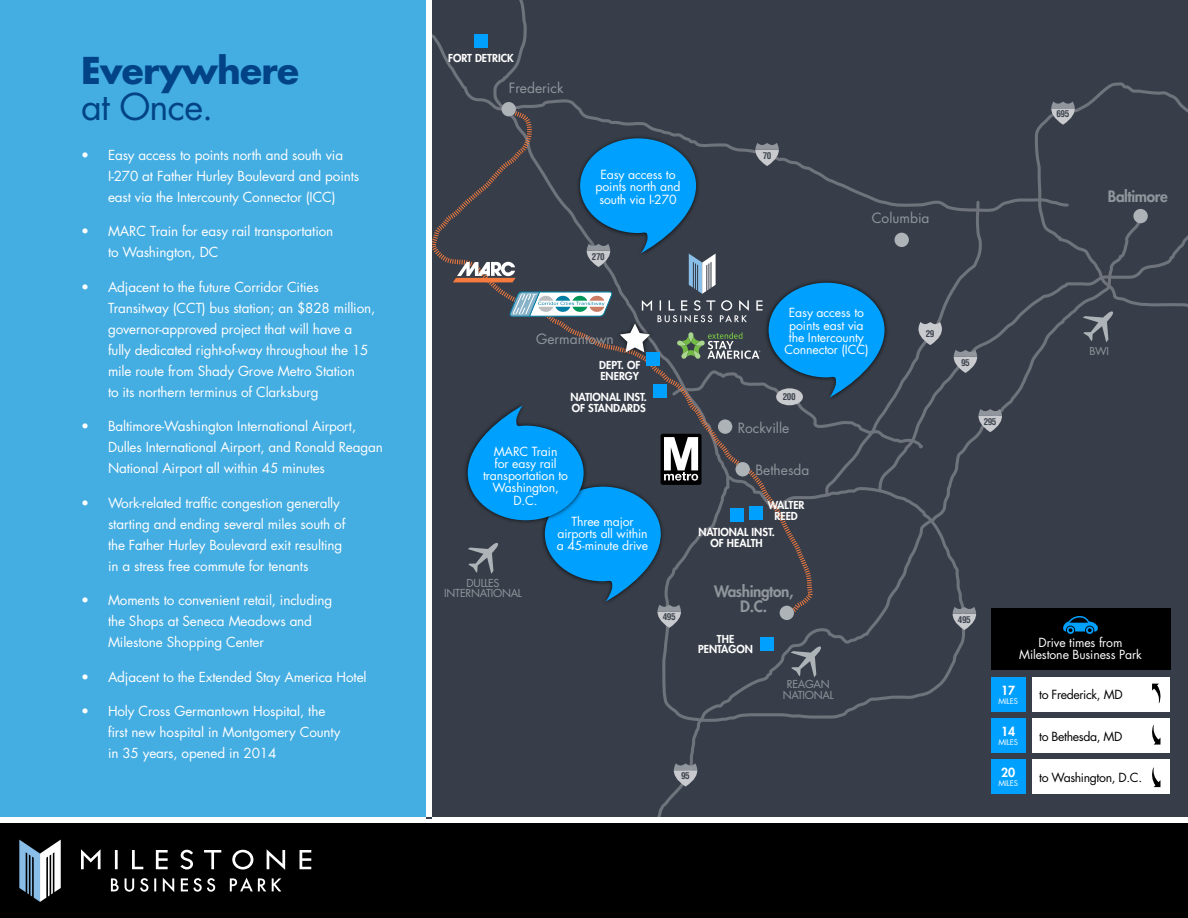
<style>
.page{position:relative;width:1188px;height:918px;background:#fff}
.page>*{position:absolute;margin:0;border:0;box-sizing:border-box;transform-origin:0 0}
.t1{font:700 36px "Futura Std";letter-spacing:-.02em;color:#014386}
.t2{font:36px "Futura Std";letter-spacing:-.02em;color:#014386}
.t3{font:800 15.3px/15.3px "Futura Std";letter-spacing:-.025em;color:#91969d;text-align:center}
.t4{font:13.8px "Futura Std";color:#91969d}
.t5{font:13.5px/21px "Futura Std";letter-spacing:-.01em;color:#fff}
.t6{font:12.3px/12.3px "Futura Std";letter-spacing:-.01em;color:#fff;text-align:center}
.t7{font:12.3px "Futura Std";letter-spacing:-.03em;color:#000}
.t8{font:800 12.3px "Futura Std";color:#fff}
.t9{font:800 10.65px/10.6px "Futura Std";color:#fff;text-align:center}
.t10{font:10.65px/10.6px "Futura Std";letter-spacing:-.025em;color:#91969d;text-align:center}
.t11{font:700 condensed 9.15px "Helvetica LT Std";letter-spacing:-.05em;color:#3f454f}
.t12{font:7.65px "Futura Std";letter-spacing:-.01em;color:#fff}
</style>
<div class="page">
<div style="left:426px;top:0;width:762px;height:818px;background:#383e49"></div>
<svg style="left:432px;top:27px;width:600px;height:185px"></svg>
<svg style="left:657px;top:216px;width:484px;height:601px"></svg>
<svg style="left:432px;top:109px;width:382px;height:155px"></svg>
<div style="left:502px;top:102px;width:14px;height:14px;background:#aeb3b8;border-radius:50%"></div>
<svg style="left:1032px;top:82px;width:156px;height:260px"></svg>
<svg style="left:791px;top:645px;width:32px;height:32px"></svg>
<div style="left:576px;top:134px;width:124px;height:123px;background:#000;opacity:.75"></div>
<div style="left:475px;top:35px;width:13px;height:13px;background:#00a0ff"></div>
<div style="left:760px;top:638px;width:13px;height:13px;background:#00a0ff"></div>
<svg style="left:978px;top:409px;width:24px;height:23px"></svg>
<svg style="left:954px;top:350px;width:23px;height:23px"></svg>
<svg style="left:674px;top:763px;width:23px;height:24px"></svg>
<svg style="left:953px;top:607px;width:23px;height:23px"></svg>
<div style="left:991px;top:608px;width:179px;height:62px;background:#000"></div>
<svg style="left:453px;top:138px;width:489px;height:490px"></svg>
<svg style="left:1063px;top:616px;width:35px;height:18px"></svg>
<div style="left:1032px;top:677px;width:138px;height:34px;background:#fff"></div>
<div style="left:991px;top:677px;width:34px;height:34px;background:#00a0ff"></div>
<div style="left:1032px;top:718px;width:138px;height:35px;background:#fff"></div>
<div style="left:991px;top:718px;width:34px;height:35px;background:#00a0ff"></div>
<div style="left:1032px;top:760px;width:138px;height:34px;background:#fff"></div>
<div style="left:991px;top:760px;width:34px;height:34px;background:#00a0ff"></div>
<svg style="left:1152px;top:684px;width:9px;height:19px"></svg>
<svg style="left:1152px;top:725px;width:8px;height:20px"></svg>
<svg style="left:1152px;top:768px;width:8px;height:19px"></svg>
<div style="left:425px;top:0;width:7px;height:817px;background:#fff"></div>
<div style="left:432px;top:817px;width:756px;height:7px;background:#fff"></div>
<div style="left:0;top:0;width:425px;height:817px;background:#44ade2"></div>
<div style="left:0;top:824px;width:1188px;height:94px;background:#000"></div>
<svg style="left:81px;top:849px;width:230px;height:21px"></svg>
<svg style="left:111px;top:878px;width:170px;height:14px"></svg>
<svg style="left:19px;top:840px;width:42px;height:62px"></svg>
<h1 class="t1" style="left:81px;top:46px;width:220px">Everywhere</h1>
<h1 class="t2" style="left:81px;top:83px;width:134px">at Once.</h1>
<p class="t5" style="left:108px;top:144px;width:253px;text-indent:-27px">• Easy access to points north and south via<br>I-270 at Father Hurley Boulevard and points east via the Intercounty Connector (ICC)</p>
<p class="t5" style="left:108px;top:221px;width:227px;text-indent:-27px">• MARC Train for easy rail transportation to Washington, DC</p>
<p class="t5" style="left:108px;top:276px;width:269px;text-indent:-27px">• Adjacent to the future Corridor Cities Transitway (CCT) bus station; an $828 million, governor-approved project that will have a fully dedicated right-of-way throughout the 15 mile route from Shady Grove Metro Station<br>to its northern terminus of Clarksburg</p>
<p class="t5" style="left:108px;top:416px;width:276px;text-indent:-27px">• Baltimore-Washington International Airport,<br>Dulles International Airport, and Ronald Reagan<br>National Airport all within 45 minutes</p>
<p class="t5" style="left:108px;top:492px;width:239px;text-indent:-27px">• Work-related traffic congestion generally starting and ending several miles south of the Father Hurley Boulevard exit resulting in a stress free commute for tenants</p>
<p class="t5" style="left:108px;top:590px;width:226px;text-indent:-27px">• Moments to convenient retail, including the Shops at Seneca Meadows and<br>Milestone Shopping Center</p>
<p class="t5" style="left:81px;top:666px;width:287px">• Adjacent to the Extended Stay America Hotel</p>
<p class="t5" style="left:108px;top:701px;width:234px;text-indent:-27px">• Holy Cross Germantown Hospital, the first new hospital in Montgomery County in 35 years, opened in 2014</p>
<p class="t9" style="left:448px;top:53px;width:67px">FORT DETRICK</p>
<p class="t4" style="left:509px;top:79px;width:56px">Frederick</p>
<p class="t6" style="left:596px;top:169px;width:86px">Easy access to points north and south via I-270</p>
<p class="t11" style="left:592px;top:251px;width:14px">270</p>
<p class="t11" style="left:763px;top:150px;width:10px">70</p>
<p class="t4" style="left:872px;top:209px;width:59px">Columbia</p>
<p class="t11" style="left:1057px;top:108px;width:14px">695</p>
<p class="t3" style="left:1108px;top:189px;width:61px">Baltimore</p>
<p class="t4" style="left:536px;top:331px;width:79px">Germantown</p>
<p class="t9" style="left:599px;top:360px;width:43px;text-align:left">DEPT. OF<br>ENERGY</p>
<p class="t9" style="left:571px;top:392px;width:78px;text-align:left">NATIONAL INST.<br>OF STANDARDS</p>
<p class="t6" style="left:483px;top:445px;width:86px">MARC Train<br>for easy rail transportation to<br>Washington,<br>D.C.</p>
<p class="t10" style="left:444px;top:577px;width:79px">DULLES<br>INTERNATIONAL</p>
<p class="t6" style="left:557px;top:515px;width:93px">Three major airports all within a 45-minute drive</p>
<p class="t6" style="left:784px;top:307px;width:86px">Easy access to points east via the Intercounty<br>Connector (ICC)</p>
<p class="t11" style="left:783px;top:391px;width:14px">200</p>
<p class="t4" style="left:738px;top:419px;width:53px">Rockville</p>
<p class="t4" style="left:755px;top:461px;width:56px">Bethesda</p>
<p class="t9" style="left:768px;top:500px;width:38px">WALTER<br>REED</p>
<p class="t9" style="left:698px;top:527px;width:78px">NATIONAL INST.<br>OF HEALTH</p>
<p class="t11" style="left:926px;top:327px;width:10px">29</p>
<p class="t11" style="left:961px;top:357px;width:10px">95</p>
<p class="t11" style="left:984px;top:416px;width:14px">295</p>
<p class="t10" style="left:1089px;top:346px;width:21px">BWI</p>
<p class="t3" style="left:714px;top:584px;width:81px">Washington,<br>D.C.</p>
<p class="t11" style="left:663px;top:611px;width:14px">495</p>
<p class="t11" style="left:958px;top:614px;width:14px">495</p>
<p class="t9" style="left:698px;top:634px;width:56px">THE<br>PENTAGON</p>
<p class="t11" style="left:681px;top:770px;width:10px">95</p>
<p class="t10" style="left:783px;top:679px;width:52px">REAGAN<br>NATIONAL</p>
<p class="t6" style="left:1019px;top:637px;width:124px">Drive times from<br>Milestone Business Park</p>
<p class="t8" style="left:1001px;top:682px;width:16px">17</p>
<p class="t12" style="left:998px;top:696px;width:21px">MILES</p>
<p class="t7" style="left:1039px;top:687px;width:85px">to Frederick, MD</p>
<p class="t8" style="left:1001px;top:724px;width:16px">14</p>
<p class="t12" style="left:998px;top:737px;width:21px">MILES</p>
<p class="t7" style="left:1039px;top:728px;width:85px">to Bethesda, MD</p>
<p class="t8" style="left:1001px;top:765px;width:16px">20</p>
<p class="t12" style="left:998px;top:779px;width:21px">MILES</p>
<p class="t7" style="left:1039px;top:769px;width:105px">to Washington, D.C.</p>
</div>
